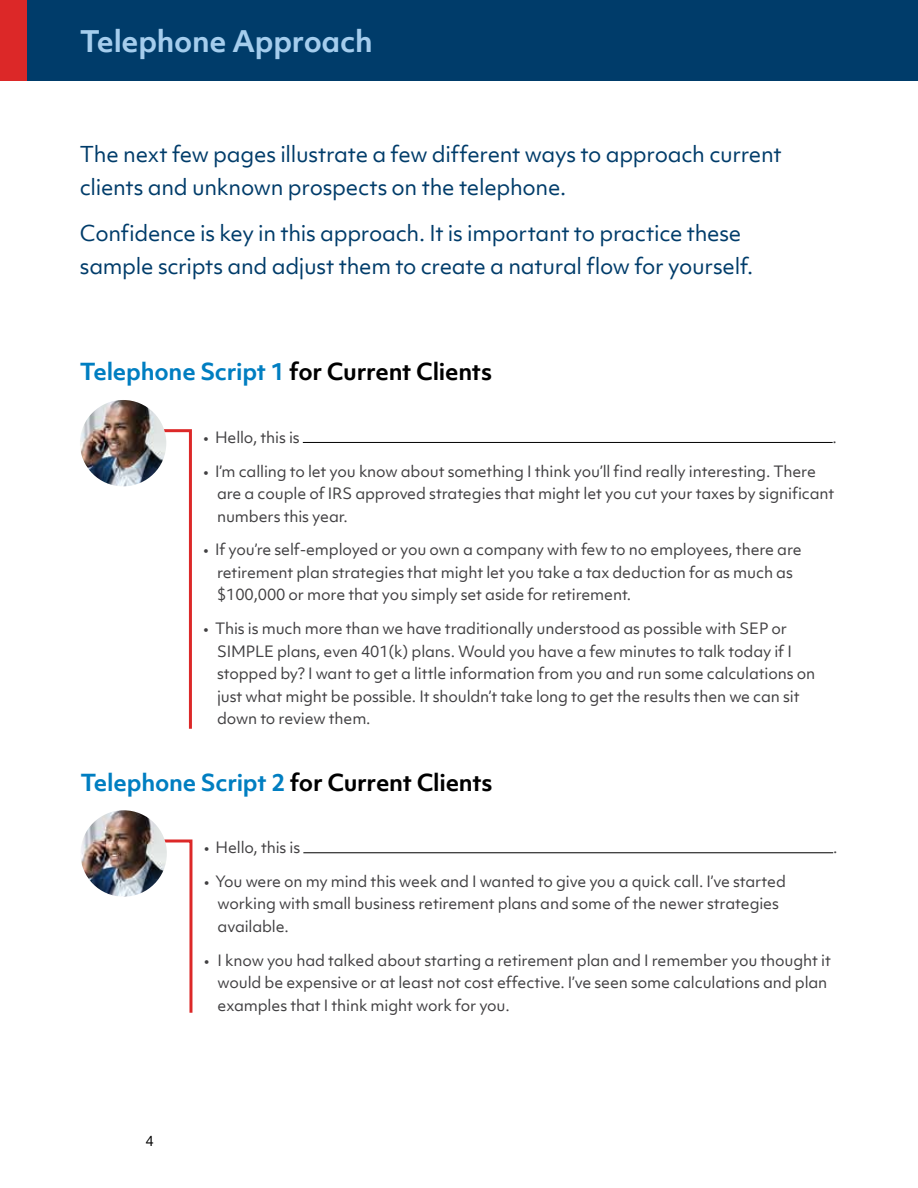
<style>
.page{position:relative;width:918px;height:1188px;background:#fff}
.page>*{position:absolute;margin:0;border:0;box-sizing:border-box;transform-origin:0 0}
.t1{font:700 28.5px "Objektiv Mk 1";letter-spacing:-.01em;color:#a5cded}
.t2{font:700 22.5px "Objektiv Mk 1";letter-spacing:-.01em;color:#000}
.t3{font:21px/33px "Objektiv Mk 1";letter-spacing:-.015em;color:#003c6a}
.t4{font:15px/22.5px "Objektiv Mk 1";letter-spacing:-.01em;color:#414042}
.t5{font:13.5px "Objektiv Mk 1";color:#000}
.s1{color:#007ec1}
</style>
<div class="page">
<div style="left:0;top:0;width:918px;height:81px;background:#003c6a"></div>
<div style="left:0;top:0;width:26px;height:81px;background:#dc2828"></div>
<hr style="left:303px;top:442px;width:530px;height:1px;background:#000">
<svg style="left:123px;top:428px;width:69px;height:301px"></svg>
<img style="left:80px;top:400px;width:86px;height:86px;border-radius:43px">
<hr style="left:303px;top:852px;width:530px;height:1px;background:#000">
<svg style="left:165px;top:839px;width:28px;height:174px"></svg>
<img style="left:80px;top:810px;width:87px;height:87px;border-radius:43px">
<h1 class="t1" style="left:80px;top:21px;width:294px">Telephone Approach</h1>
<h3 class="t3" style="left:80px;top:137px;width:703px">The next few pages illustrate a few different ways to approach current clients and unknown prospects on the telephone.</h3>
<h3 class="t3" style="left:80px;top:217px;width:675px">Confidence is key in this approach. It is important to practice these sample scripts and adjust them to create a natural flow for yourself.</h3>
<h2 class="t2" style="left:80px;top:356px;width:414px"><span class="s1">Telephone Script 1</span> for Current Clients</h2>
<p class="t4" style="left:204px;top:426px;width:98px">• Hello, this is</p>
<p class="t4" style="left:833px;top:426px;width:6px">.</p>
<p class="t4" style="left:217px;top:460px;width:619px;text-indent:-14px">• I’m calling to let you know about something I think you’ll find really interesting. There are a couple of IRS approved strategies that might let you cut your taxes by significant numbers this year.</p>
<p class="t4" style="left:217px;top:538px;width:586px;text-indent:-14px">• If you’re self-employed or you own a company with few to no employees, there are retirement plan strategies that might let you take a tax deduction for as much as $100,000 or more that you simply set aside for retirement.</p>
<p class="t4" style="left:217px;top:617px;width:600px;text-indent:-14px">• This is much more than we have traditionally understood as possible with SEP or SIMPLE plans, even 401(k) plans. Would you have a few minutes to talk today if I stopped by? I want to get a little information from you and run some calculations on just what might be possible. It shouldn’t take long to get the results then we can sit down to review them.</p>
<h2 class="t2" style="left:80px;top:766px;width:414px"><span class="s1">Telephone Script 2</span> for Current Clients</h2>
<p class="t5" style="left:146px;top:1131px;width:10px">4</p>
<p class="t4" style="left:204px;top:836px;width:98px">• Hello, this is</p>
<p class="t4" style="left:833px;top:836px;width:6px">.</p>
<p class="t4" style="left:218px;top:870px;width:570px;text-indent:-14px">• You were on my mind this week and I wanted to give you a quick call. I’ve started working with small business retirement plans and some of the newer strategies available.</p>
<p class="t4" style="left:218px;top:949px;width:615px;text-indent:-14px">• I know you had talked about starting a retirement plan and I remember you thought it would be expensive or at least not cost effective. I’ve seen some calculations and plan examples that I think might work for you.</p>
</div>
